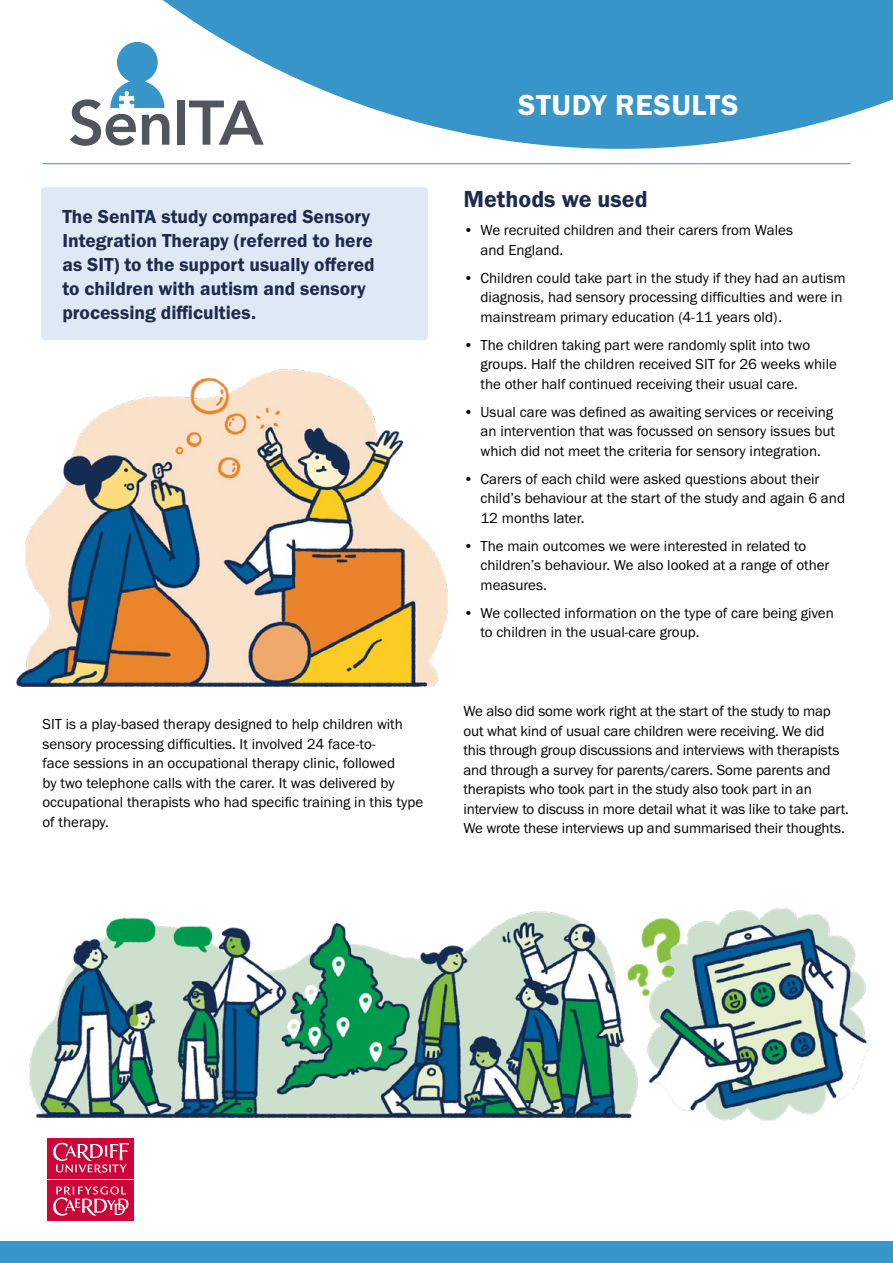
<style>
.page{position:relative;width:893px;height:1263px;background:#fff}
.page>*{position:absolute;margin:0;border:0;box-sizing:border-box;transform-origin:0 0}
.t1{font:30px "Franklin Gothic URW Dem";letter-spacing:.02em;color:#fff}
.t2{font:24px "Franklin Gothic URW Dem";color:#1d2b4e}
.t3{font:19.5px/24px "Franklin Gothic URW Dem";color:#1d2b4e}
.t4{font:15px/19.5px "Franklin Gothic URW Boo";color:#000}
</style>
<div class="page">
<div style="left:41px;top:187px;width:387px;height:153px;background:#dfe9f6;border-radius:4px"></div>
<div style="left:48px;top:1180px;width:86px;height:41px;background:#ce0538"></div>
<svg style="left:53px;top:1186px;width:76px;height:29px"></svg>
<div style="left:48px;top:1138px;width:86px;height:40px;background:#ce0538"></div>
<svg style="left:53px;top:1143px;width:76px;height:30px"></svg>
<div style="left:0;top:1242px;width:893px;height:21px;background:#3795c9"></div>
<hr style="left:43px;top:163px;width:807px;height:1px;background:#3795c9">
<svg style="left:70px;top:0;width:823px;height:149px;fill:#3795c9"></svg>
<img style="left:16px;top:370px;width:432px;height:317px">
<img style="left:30px;top:909px;width:839px;height:212px">
<h3 class="t3" style="left:62px;top:204px;width:314px">The SenITA study compared Sensory Integration Therapy (referred to here as SIT) to the support usually offered to children with autism and sensory processing difficulties.</h3>
<p class="t4" style="left:43px;top:714px;width:382px">SIT is a play-based therapy designed to help children with sensory processing difficulties. It involved 24 face-to-<br>face sessions in an occupational therapy clinic, followed<br>by two telephone calls with the carer. It was delivered by occupational therapists who had specific training in this type of therapy.</p>
<h1 class="t1" style="left:518px;top:86px;width:222px">STUDY RESULTS</h1>
<h2 class="t2" style="left:463px;top:185px;width:186px">Methods we used</h2>
<p class="t4" style="left:480px;top:220px;width:314px;text-indent:-17px">• We recruited children and their carers from Wales and England.</p>
<p class="t4" style="left:480px;top:268px;width:366px;text-indent:-17px">• Children could take part in the study if they had an autism diagnosis, had sensory processing difficulties and were in mainstream primary education (4-11 years old).</p>
<p class="t4" style="left:480px;top:335px;width:358px;text-indent:-17px">• The children taking part were randomly split into two groups. Half the children received SIT for 26 weeks while the other half continued receiving their usual care.</p>
<p class="t4" style="left:480px;top:402px;width:356px;text-indent:-17px">• Usual care was defined as awaiting services or receiving an intervention that was focussed on sensory issues but which did not meet the criteria for sensory integration.</p>
<p class="t4" style="left:480px;top:469px;width:366px;text-indent:-17px">• Carers of each child were asked questions about their child’s behaviour at the start of the study and again 6 and<br>12 months later.</p>
<p class="t4" style="left:480px;top:536px;width:350px;text-indent:-17px">• The main outcomes we were interested in related to children’s behaviour. We also looked at a range of other measures.</p>
<p class="t4" style="left:480px;top:603px;width:355px;text-indent:-17px">• We collected information on the type of care being given to children in the usual-care group.</p>
<p class="t4" style="left:463px;top:701px;width:387px">We also did some work right at the start of the study to map out what kind of usual care children were receiving. We did this through group discussions and interviews with therapists and through a survey for parents/carers. Some parents and therapists who took part in the study also took part in an interview to discuss in more detail what it was like to take part.<br>We wrote these interviews up and summarised their thoughts.</p>
</div>
